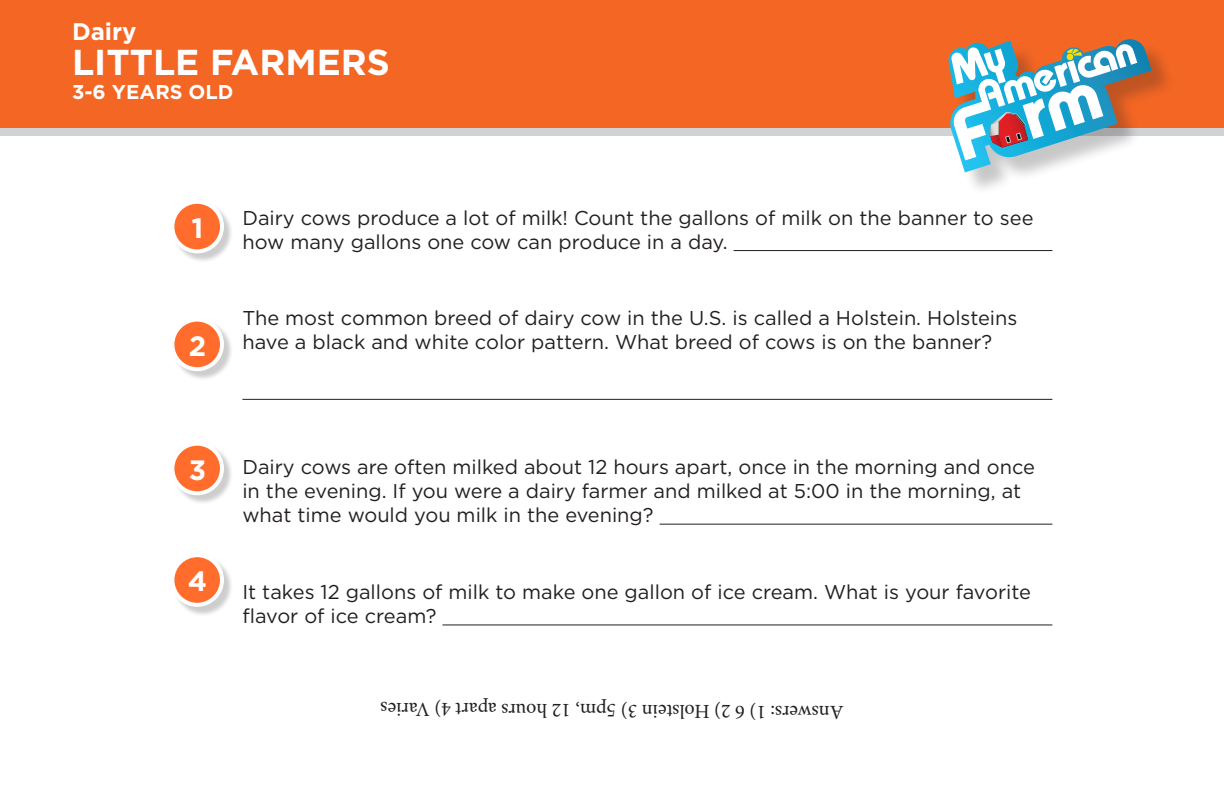
<style>
.page{position:relative;width:1224px;height:792px;background:#fff}
.page>*{position:absolute;margin:0;border:0;box-sizing:border-box;transform-origin:0 0}
.t1{font:700 36px "Gotham";color:#fff}
.t2{font:700 28px "Gotham";color:#fff}
.t3{font:700 24px "Gotham";color:#fff}
.body_copy{font:20px/24px "Gotham";color:#231f20}
.t4{font:20px "Minion Pro";color:#231f20}
.t5{font:700 20px "Gotham";color:#fff}
</style>
<div class="page">
<div style="left:0;top:0;width:1224px;height:128px;background:#f36624"></div>
<div style="left:0;top:128px;width:1224px;height:8px;background:#d1d2d4"></div>
<div style="left:952px;top:42px;width:224px;height:154px;background:#231f20;opacity:.25"></div>
<svg style="left:948px;top:39px;width:204px;height:133px"></svg>
<hr style="left:734px;top:250px;width:318px;height:1px;background:#231f20">
<hr style="left:242px;top:399px;width:810px;height:1px;background:#231f20">
<hr style="left:660px;top:524px;width:392px;height:1px;background:#231f20">
<hr style="left:442px;top:624px;width:610px;height:1px;background:#231f20">
<div style="left:172px;top:202px;width:62px;height:62px;background:#231f20;opacity:.22"></div>
<div style="left:172px;top:202px;width:50px;height:49px;background:#ff6c2c;border-radius:50%"></div>
<div style="left:170px;top:200px;width:54px;height:53px;border:4px solid #fff;border-radius:50%"></div>
<div style="left:172px;top:319px;width:62px;height:62px;background:#231f20;opacity:.22"></div>
<div style="left:172px;top:320px;width:50px;height:49px;background:#ff6c2c;border-radius:50%"></div>
<div style="left:170px;top:318px;width:54px;height:53px;border:4px solid #fff;border-radius:50%"></div>
<div style="left:172px;top:444px;width:62px;height:61px;background:#231f20;opacity:.22"></div>
<div style="left:172px;top:444px;width:50px;height:49px;background:#ff6c2c;border-radius:50%"></div>
<div style="left:170px;top:442px;width:54px;height:53px;border:4px solid #fff;border-radius:50%"></div>
<div style="left:172px;top:555px;width:62px;height:62px;background:#231f20;opacity:.22"></div>
<div style="left:172px;top:555px;width:50px;height:50px;background:#ff6c2c;border-radius:50%"></div>
<div style="left:170px;top:553px;width:54px;height:54px;border:4px solid #fff;border-radius:50%"></div>
<p class="t3" style="left:72px;top:16px;width:66px">Dairy</p>
<h1 class="t1" style="left:72px;top:39px;width:319px">LITTLE FARMERS</h1>
<p class="t5" style="left:72px;top:79px;width:163px">3-6 YEARS OLD</p>
<p class="t2" style="left:191px;top:209px;width:13px">1</p>
<p class="t2" style="left:189px;top:327px;width:19px">2</p>
<p class="body_copy" style="left:242px;top:205px;width:793px">Dairy cows produce a lot of milk! Count the gallons of milk on the banner to see how many gallons one cow can produce in a day.</p>
<p class="body_copy" style="left:242px;top:306px;width:777px">The most common breed of dairy cow in the U.S. is called a Holstein. Holsteins have a black and white color pattern. What breed of cows is on the banner?</p>
<p class="t2" style="left:189px;top:451px;width:19px">3</p>
<p class="t2" style="left:188px;top:563px;width:21px">4</p>
<p class="body_copy" style="left:242px;top:455px;width:794px">Dairy cows are often milked about 12 hours apart, once in the morning and once in the evening. If you were a dairy farmer and milked at 5:00 in the morning, at what time would you milk in the evening?</p>
<p class="body_copy" style="left:242px;top:579px;width:790px">It takes 12 gallons of milk to make one gallon of ice cream. What is your favorite flavor of ice cream?</p>
<p class="t4" style="left:843px;top:728px;width:465px;rotate:-179deg">Answers: 1) 6 2) Holstein 3) 5pm, 12 hours apart 4) Varies</p>
</div>
